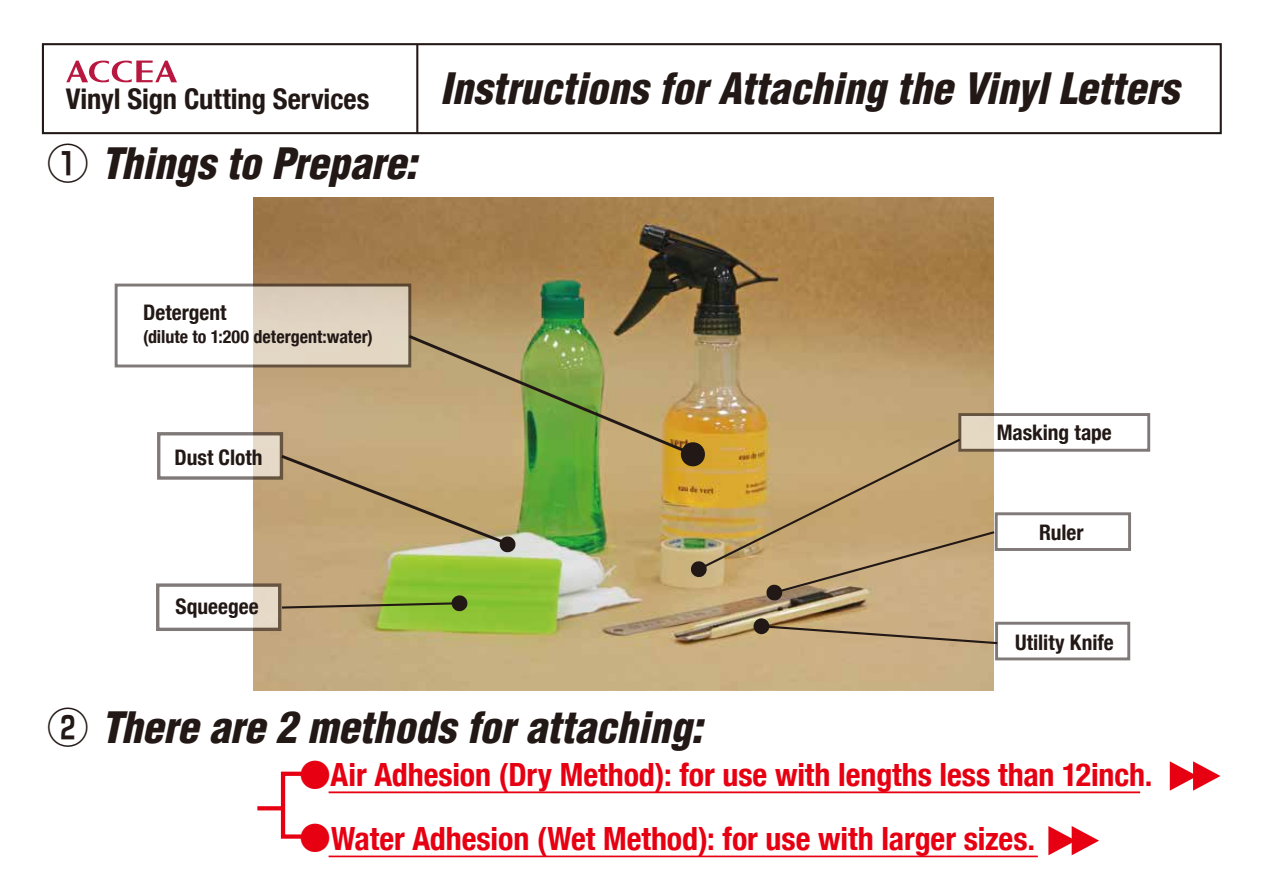
<style>
.page{position:relative;width:1263px;height:893px;background:#fff}
.page>*{position:absolute;margin:0;border:0;box-sizing:border-box;transform-origin:0 0}
.t1{font:italic 900 condensed 42.3px "Helvetica LT";color:#221815}
.t2{font:700 condensed 31.95px "Helvetica Neue";letter-spacing:-.005em;color:#e60012}
.t3{font:700 condensed 28.5px "Helvetica Neue";color:#221815}
.t4{font:700 condensed 21.45px "Helvetica Neue";color:#221815}
.t5{font:700 condensed 18px "Helvetica Neue";color:#221815}
.s1{font-family:"Shin Go Pro De";font-weight:700;font-style:normal;font-stretch:normal;font-size:41.55px}
.s2{font-family:"Typelabo N Std De";font-stretch:normal}
</style>
<div class="page">
<img style="left:254px;top:198px;width:739px;height:493px">
<svg style="left:115px;top:284px;width:296px;height:83px"></svg>
<svg style="left:156px;top:583px;width:125px;height:48px"></svg>
<svg style="left:995px;top:512px;width:136px;height:39px"></svg>
<svg style="left:759px;top:624px;width:236px;height:21px;background:#ba9f78"></svg>
<div style="left:753px;top:618px;width:17px;height:16px;background:#221815;border-radius:50%"></div>
<svg style="left:157px;top:432px;width:121px;height:48px"></svg>
<img style="left:278px;top:333px;width:719px;height:279px">
<div style="left:42px;top:43px;width:1180px;height:91px;border:2px solid #221815"></div>
<hr style="left:416px;top:44px;width:2px;height:89px;background:#221815">
<svg style="left:1170px;top:761px;width:50px;height:30px"></svg>
<svg style="left:1048px;top:826px;width:51px;height:29px"></svg>
<hr style="left:329px;top:791px;width:811px;height:2px;background:#e60012">
<hr style="left:329px;top:856px;width:709px;height:1px;background:#e60012">
<svg style="left:279px;top:771px;width:38px;height:68px"></svg>
<svg style="left:257px;top:806px;width:26px;height:4px"></svg>
<svg style="left:66px;top:61px;width:111px;height:21px"></svg>
<p class="t3" style="left:66px;top:82px;width:305px">Vinyl Sign Cutting Services</p>
<h1 class="t1" style="left:47px;top:137px;width:371px"><span class="s1">①</span> Things to Prepare:</h1>
<h1 class="t1" style="left:440px;top:62px;width:740px">Instructions for Attaching the Vinyl Letters</h1>
<p class="t4" style="left:143px;top:299px;width:85px">Detergent</p>
<p class="t5" style="left:143px;top:325px;width:231px">(dilute to 1:200 detergent:water)</p>
<p class="t4" style="left:175px;top:444px;width:89px">Dust Cloth</p>
<p class="t4" style="left:176px;top:593px;width:85px">Squeegee</p>
<p class="t4" style="left:997px;top:419px;width:117px">Masking tape</p>
<p class="t4" style="left:1039px;top:520px;width:46px">Ruler</p>
<p class="t4" style="left:1015px;top:629px;width:100px">Utility Knife</p>
<h1 class="t1" style="left:47px;top:700px;width:657px"><span class="s1">②</span> There are 2 methods for attaching:</h1>
<p class="t2" style="left:299px;top:755px;width:855px"><span class="s2">●</span>Air Adhesion (Dry Method): for use with lengths less than 12inch.</p>
<p class="t2" style="left:299px;top:819px;width:737px"><span class="s2">●</span>Water Adhesion (Wet Method): for use with larger sizes.</p>
</div>
